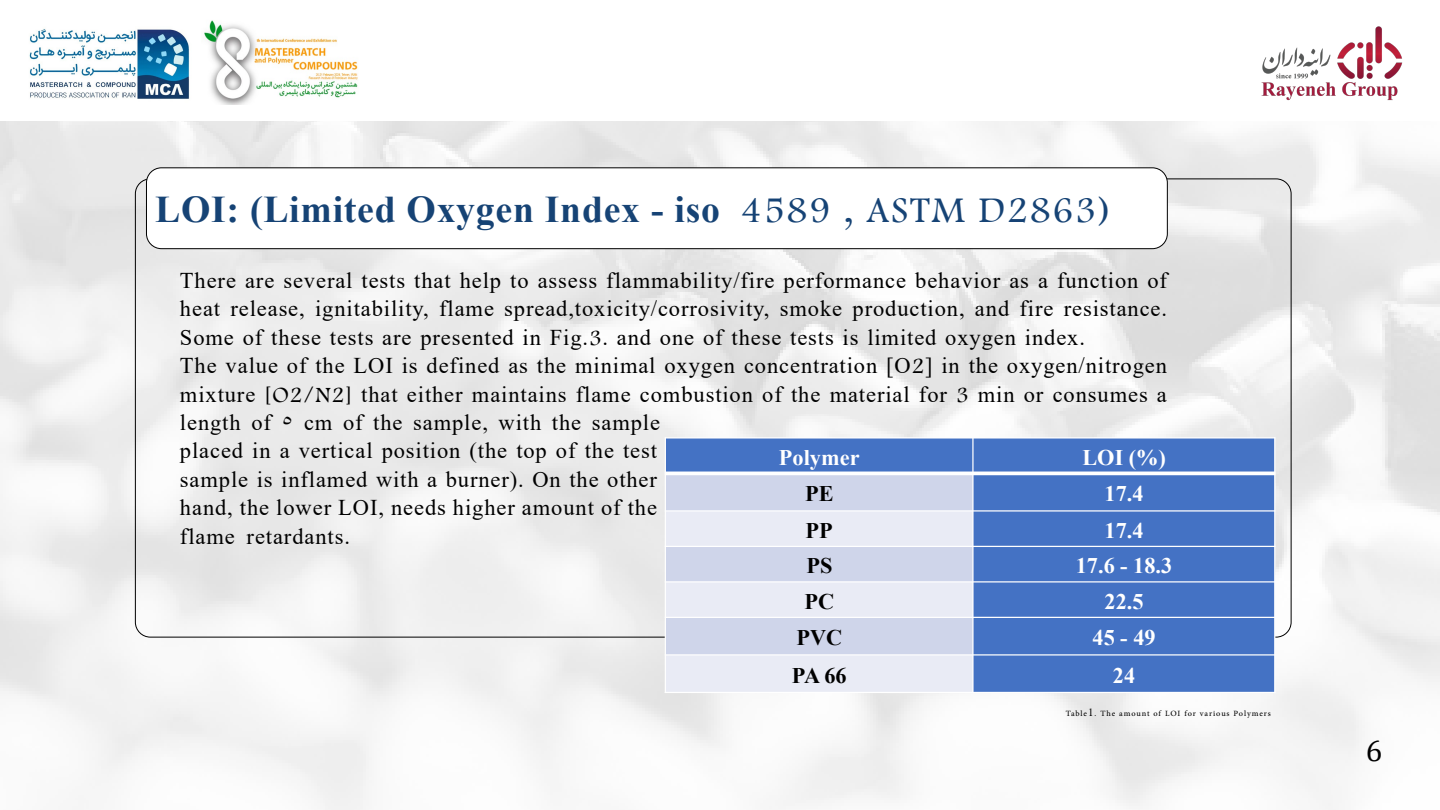
<style>
.page{position:relative;width:1440px;height:810px;background:#fff}
.page>*{position:absolute;margin:0;border:0;box-sizing:border-box;transform-origin:0 0}
.t1{font:700 37.72px "Times New Roman";letter-spacing:.02em;color:#164375}
.t2{font:30px "Cambria Math";color:#000}
.t3{font:22.5px/28.4px "Times New Roman";letter-spacing:.04em;color:#000}
.t4{font:700 22.27px "Times New Roman";color:#fff}
.t5{font:700 22.27px "Times New Roman";color:#000}
.t6{font:11.25px "Adobe Arabic";letter-spacing:.075em;color:#000}
.s1{font-family:"Footlight MT Light";font-weight:400;font-size:37.5px}
.s2{font-family:"Footlight MT Light"}
.s3{font-family:"Bask Old Face"}
</style>
<div class="page">
<img style="left:0;top:122px;width:1440px;height:688px">
<img style="left:29px;top:29px;width:161px;height:70px">
<img style="left:204px;top:20px;width:154px;height:85px">
<img style="left:1261px;top:26px;width:142px;height:75px">
<div style="left:973px;top:438px;width:302px;height:35px;background:#4472c4"></div>
<div style="left:665px;top:438px;width:308px;height:35px;background:#4472c4"></div>
<div style="left:973px;top:473px;width:302px;height:38px;background:#4472c4"></div>
<div style="left:665px;top:473px;width:308px;height:38px;background:#cfd5ea"></div>
<div style="left:973px;top:511px;width:302px;height:35px;background:#4472c4"></div>
<div style="left:665px;top:511px;width:308px;height:35px;background:#e9ebf5"></div>
<div style="left:973px;top:546px;width:302px;height:36px;background:#4472c4"></div>
<div style="left:665px;top:546px;width:308px;height:36px;background:#cfd5ea"></div>
<div style="left:973px;top:582px;width:302px;height:35px;background:#4472c4"></div>
<div style="left:665px;top:582px;width:308px;height:35px;background:#e9ebf5"></div>
<div style="left:973px;top:617px;width:302px;height:38px;background:#4472c4"></div>
<div style="left:665px;top:617px;width:308px;height:38px;background:#cfd5ea"></div>
<div style="left:973px;top:655px;width:302px;height:37px;background:#4472c4"></div>
<div style="left:665px;top:655px;width:308px;height:37px;background:#e9ebf5"></div>
<hr style="left:972px;top:437px;width:2px;height:256px;background:#fff">
<hr style="left:665px;top:472px;width:610px;height:3px;background:#fff">
<hr style="left:665px;top:510px;width:610px;height:2px;background:#fff">
<hr style="left:665px;top:546px;width:610px;height:1px;background:#fff">
<hr style="left:665px;top:581px;width:610px;height:2px;background:#fff">
<hr style="left:665px;top:617px;width:610px;height:1px;background:#fff">
<hr style="left:665px;top:654px;width:610px;height:2px;background:#fff">
<hr style="left:1274px;top:437px;width:1px;height:256px;background:#fff">
<hr style="left:665px;top:437px;width:1px;height:256px;background:#fff">
<hr style="left:665px;top:437px;width:610px;height:2px;background:#fff">
<hr style="left:665px;top:692px;width:610px;height:1px;background:#fff">
<div style="left:146px;top:168px;width:1021px;height:81px;background:#fff;border-radius:15px"></div>
<div style="left:146px;top:167px;width:1022px;height:82px;border:1px solid #000;border-radius:15px"></div>
<h1 class="t1" style="left:155px;top:182px;width:958px">LOI: (Limited Oxygen Index - iso <span class="s1">4589 , ASTM D2863)</span></h1>
<p class="t3" style="left:180px;top:265px;width:989px">There are several tests that help to assess flammability/fire performance behavior as a function of heat release, ignitability, flame spread,toxicity/corrosivity, smoke production, and fire resistance.<br>Some of these tests are presented in Fig.<span class="s2">3</span>. and one of these tests is limited oxygen index.<br>The value of the LOI is defined as the minimal oxygen concentration [O<span class="s2">2</span>] in the oxygen/nitrogen mixture <span class="s2">[O2/N2]</span> that either maintains flame combustion of the material for <span class="s2">3</span> min or consumes a length of 5 cm of the sample, with the sample<br>placed in a vertical position (the top of the test<br>sample is inflamed with a burner). On the other<br>hand, the lower LOI, needs higher amount of the<br>flame retardants.</p>
<p class="t4" style="left:779px;top:441px;width:82px">Polymer</p>
<p class="t4" style="left:1082px;top:441px;width:85px">LOI (%)</p>
<p class="t5" style="left:805px;top:478px;width:30px">PE</p>
<p class="t4" style="left:1105px;top:478px;width:41px">17.4</p>
<p class="t5" style="left:806px;top:514px;width:29px">PP</p>
<p class="t4" style="left:1105px;top:514px;width:41px">17.4</p>
<p class="t5" style="left:806px;top:549px;width:28px">PS</p>
<p class="t4" style="left:1076px;top:549px;width:98px">17.6 - 18.3</p>
<p class="t5" style="left:804px;top:585px;width:31px">PC</p>
<p class="t4" style="left:1105px;top:585px;width:41px">22.5</p>
<p class="t5" style="left:796px;top:621px;width:47px">PVC</p>
<p class="t4" style="left:1093px;top:621px;width:65px">45 - 49</p>
<p class="t5" style="left:792px;top:659px;width:56px">PA 66</p>
<p class="t4" style="left:1113px;top:659px;width:24px">24</p>
<p class="t6" style="left:1066px;top:706px;width:207px">Table<span class="s3">1</span>. The amount of LOI for various Polymers</p>
<h2 class="t2" style="left:1366px;top:733px;width:18px">6</h2>
</div>
